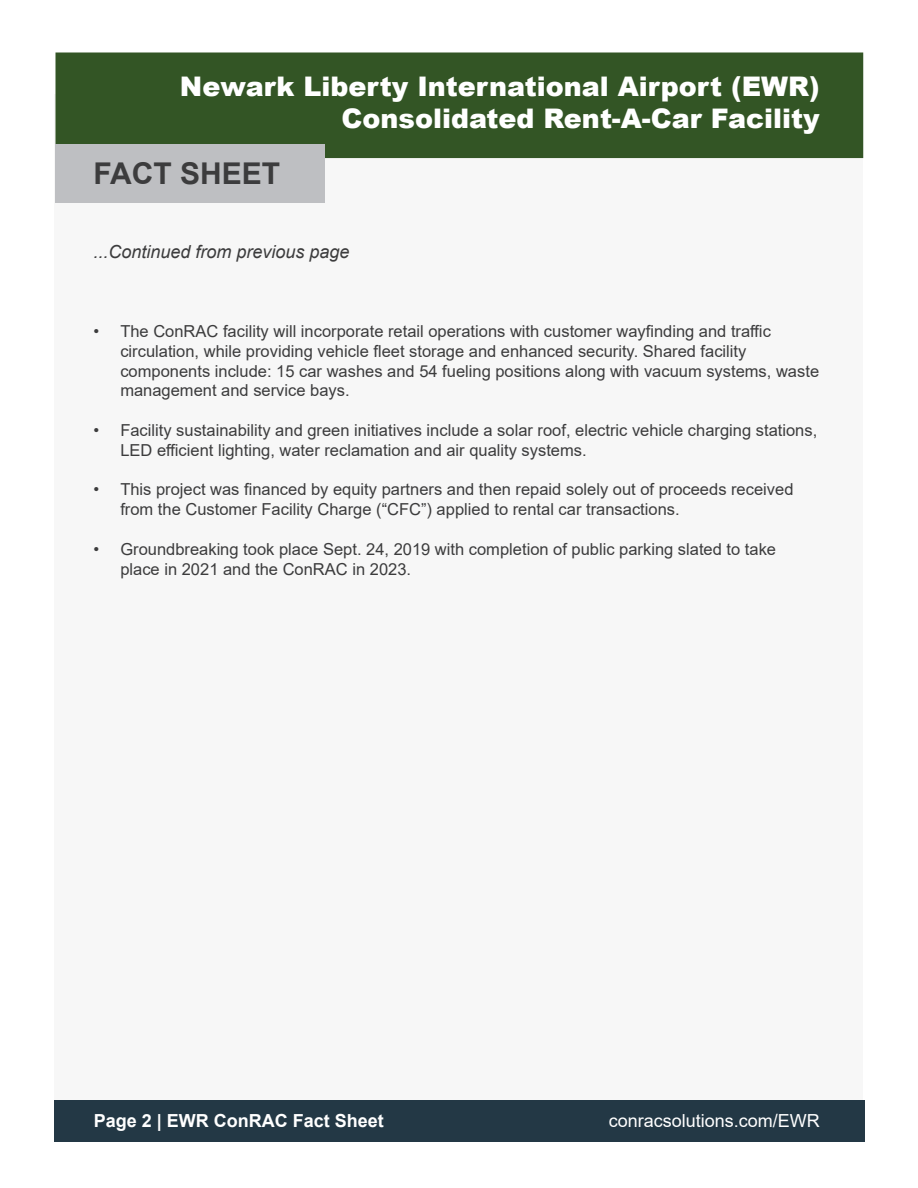
<style>
.page{position:relative;width:918px;height:1188px;background:#fff}
.page>*{position:absolute;margin:0;border:0;box-sizing:border-box;transform-origin:0 0}
.t1{font:700 30px "Arial";color:#3c3c3d}
.t2{font:900 27px/32.4px "Arial";color:#fff;text-align:right}
.t3{font:italic 18px "Arial";color:#3c3c3d}
.t4{font:700 18px "Arial";color:#fff}
.t5{font:18px "Arial";color:#fff}
.t6{font:16.5px/19.8px "Arial";color:#3c3c3d}
</style>
<div class="page">
<div style="left:55px;top:94px;width:808px;height:1047px;background:#f7f7f7"></div>
<div style="left:56px;top:52px;width:807px;height:106px;background:#335525;border:2px solid #335525"></div>
<div style="left:54px;top:1100px;width:811px;height:42px;background:#233845"></div>
<div style="left:56px;top:144px;width:270px;height:58px;background:#bebfc2"></div>
<p class="t2" style="left:180px;top:69px;width:641px">Newark Liberty International Airport (EWR)<br>Consolidated Rent-A-Car Facility</p>
<p class="t1" style="left:93px;top:153px;width:188px">FACT SHEET</p>
<p class="t3" style="left:93px;top:240px;width:258px">...Continued from previous page</p>
<p class="t6" style="left:120px;top:321px;width:700px;text-indent:-27px">• The ConRAC facility will incorporate retail operations with customer wayfinding and traffic circulation, while providing vehicle fleet storage and enhanced security. Shared facility components include: 15 car washes and 54 fueling positions along with vacuum systems, waste management and service bays.</p>
<p class="t6" style="left:120px;top:420px;width:698px;text-indent:-27px">• Facility sustainability and green initiatives include a solar roof, electric vehicle charging stations,<br>LED efficient lighting, water reclamation and air quality systems.</p>
<p class="t6" style="left:120px;top:480px;width:675px;text-indent:-27px">• This project was financed by equity partners and then repaid solely out of proceeds received from the Customer Facility Charge (“CFC”) applied to rental car transactions.</p>
<p class="t6" style="left:120px;top:539px;width:657px;text-indent:-27px">• Groundbreaking took place Sept. 24, 2019 with completion of public parking slated to take place in 2021 and the ConRAC in 2023.</p>
<p class="t4" style="left:94px;top:1108px;width:292px">Page 2 | EWR ConRAC Fact Sheet</p>
<p class="t5" style="left:609px;top:1108px;width:213px">conracsolutions.com/EWR</p>
</div>
